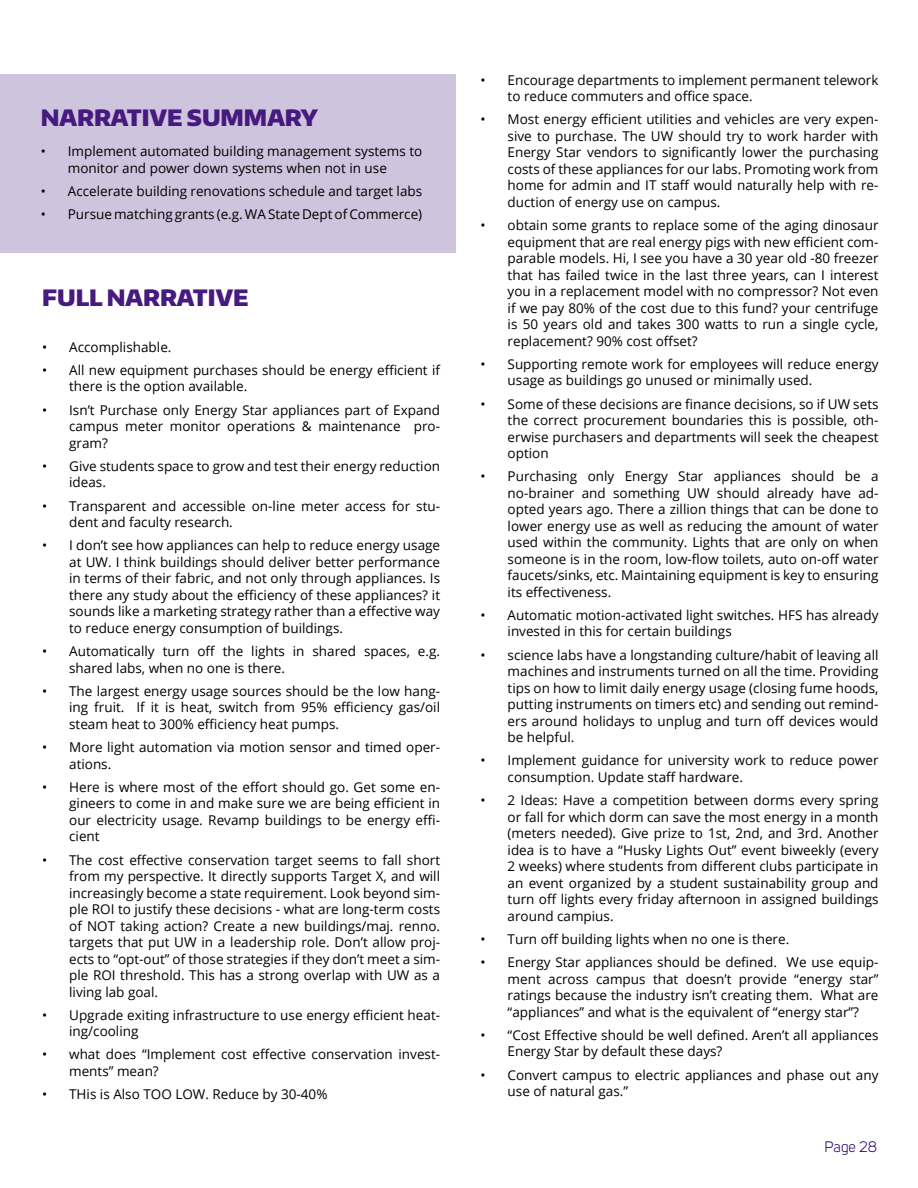
<style>
.page{position:relative;width:918px;height:1188px;background:#fff}
.page>*{position:absolute;margin:0;border:0;box-sizing:border-box;transform-origin:0 0}
.t1{font:900 22.5px "Encode Sans Normal";color:#461a7e}
.t2{font:15px "Uni Sans";color:#31006f}
.t3{font:13.5px/16.5px "Open Sans";color:#000}
</style>
<div class="page">
<div style="left:0;top:74px;width:455px;height:179px;background:#cfc4de"></div>
<h1 class="t1" style="left:41px;top:103px;width:279px">NARRATIVE SUMMARY</h1>
<p class="t3" style="left:68px;top:143px;width:356px;text-indent:-27px">• Implement automated building management systems to monitor and power down systems when not in use</p>
<p class="t3" style="left:41px;top:182px;width:383px">• Accelerate building renovations schedule and target labs</p>
<p class="t3" style="left:41px;top:206px;width:383px">• Pursue matching grants (e.g. WA State Dept of Commerce)</p>
<h1 class="t1" style="left:42px;top:283px;width:208px">FULL NARRATIVE</h1>
<p class="t3" style="left:42px;top:338px;width:131px">• Accomplishable.</p>
<p class="t3" style="left:69px;top:361px;width:372px;text-indent:-27px">• All new equipment purchases should be energy efficient if there is the option available.</p>
<p class="t3" style="left:69px;top:401px;width:372px;text-align:justify;text-indent:-27px">• Isn’t Purchase only Energy Star appliances part of Expand campus meter monitor operations &amp; maintenance pro&shy;gram?</p>
<p class="t3" style="left:69px;top:457px;width:372px;text-indent:-27px">• Give students space to grow and test their energy reduction ideas.</p>
<p class="t3" style="left:69px;top:497px;width:372px;text-indent:-27px">• Transparent and accessible on-line meter access for stu&shy;dent and faculty research.</p>
<p class="t3" style="left:69px;top:537px;width:372px;text-align:justify;text-indent:-27px">• I don’t see how appliances can help to reduce energy usage at UW. I think buildings should deliver better performance in terms of their fabric, and not only through appliances. Is there any study about the efficiency of these appliances? it sounds like a marketing strategy rather than a effective way to reduce energy consumption of buildings.</p>
<p class="t3" style="left:69px;top:643px;width:372px;text-indent:-27px">• Automatically turn off the lights in shared spaces, e.g. shared labs, when no one is there.</p>
<p class="t3" style="left:69px;top:682px;width:372px;text-align:justify;text-indent:-27px">• The largest energy usage sources should be the low hang&shy;ing fruit. If it is heat, switch from 95% efficiency gas/oil steam heat to 300% efficiency heat pumps.</p>
<p class="t3" style="left:69px;top:739px;width:372px;text-indent:-27px">• More light automation via motion sensor and timed oper&shy;ations.</p>
<p class="t3" style="left:69px;top:778px;width:372px;text-align:justify;text-indent:-27px">• Here is where most of the effort should go. Get some en&shy;gineers to come in and make sure we are being efficient in our electricity usage. Revamp buildings to be energy effi&shy;cient</p>
<p class="t3" style="left:69px;top:851px;width:372px;text-align:justify;text-indent:-27px">• The cost effective conservation target seems to fall short from my perspective. It directly supports Target X, and will increasingly become a state requirement. Look beyond sim&shy;ple ROI to justify these decisions - what are long-term costs of NOT taking action? Create a new buildings/maj. renno. targets that put UW in a leadership role. Don’t allow proj&shy;ects to “opt-out” of those strategies if they don’t meet a sim&shy;ple ROI threshold. This has a strong overlap with UW as a living lab goal.</p>
<p class="t3" style="left:69px;top:1006px;width:372px;text-indent:-27px">• Upgrade exiting infrastructure to use energy efficient heat&shy;ing/cooling</p>
<p class="t3" style="left:69px;top:1046px;width:372px;text-indent:-27px">• what does “Implement cost effective conservation invest&shy;ments” mean?</p>
<p class="t3" style="left:42px;top:1086px;width:287px">• THis is Also TOO LOW. Reduce by 30-40%</p>
<p class="t3" style="left:508px;top:71px;width:372px;text-indent:-27px">• Encourage departments to implement permanent telework to reduce commuters and office space.</p>
<p class="t3" style="left:508px;top:111px;width:372px;text-align:justify;text-indent:-27px">• Most energy efficient utilities and vehicles are very expen&shy;sive to purchase. The UW should try to work harder with Energy Star vendors to significantly lower the purchasing costs of these appliances for our labs. Promoting work from home for admin and IT staff would naturally help with re&shy;duction of energy use on campus.</p>
<p class="t3" style="left:508px;top:217px;width:372px;text-align:justify;text-indent:-27px">• obtain some grants to replace some of the aging dinosaur equipment that are real energy pigs with new efficient com&shy;parable models. Hi, I see you have a 30 year old -80 freezer that has failed twice in the last three years, can I interest you in a replacement model with no compressor? Not even if we pay 80% of the cost due to this fund? your centrifuge is 50 years old and takes 300 watts to run a single cycle, replacement? 90% cost offset?</p>
<p class="t3" style="left:508px;top:355px;width:372px;text-indent:-27px">• Supporting remote work for employees will reduce energy usage as buildings go unused or minimally used.</p>
<p class="t3" style="left:508px;top:395px;width:372px;text-align:justify;text-indent:-27px">• Some of these decisions are finance decisions, so if UW sets the correct procurement boundaries this is possible, oth&shy;erwise purchasers and departments will seek the cheapest option</p>
<p class="t3" style="left:508px;top:468px;width:372px;text-align:justify;text-indent:-27px">• Purchasing only Energy Star appliances should be a no-brainer and something UW should already have ad&shy;opted years ago. There a zillion things that can be done to lower energy use as well as reducing the amount of water used within the community. Lights that are only on when someone is in the room, low-flow toilets, auto on-off water faucets/sinks, etc. Maintaining equipment is key to ensuring its effectiveness.</p>
<p class="t3" style="left:508px;top:606px;width:372px;text-indent:-27px">• Automatic motion-activated light switches. HFS has already invested in this for certain buildings</p>
<p class="t3" style="left:508px;top:646px;width:372px;text-align:justify;text-indent:-27px">• science labs have a longstanding culture/habit of leaving all machines and instruments turned on all the time. Providing tips on how to limit daily energy usage (closing fume hoods, putting instruments on timers etc) and sending out remind&shy;ers around holidays to unplug and turn off devices would be helpful.</p>
<p class="t3" style="left:508px;top:752px;width:372px;text-indent:-27px">• Implement guidance for university work to reduce power consumption. Update staff hardware.</p>
<p class="t3" style="left:508px;top:792px;width:372px;text-align:justify;text-indent:-27px">• 2 Ideas: Have a competition between dorms every spring or fall for which dorm can save the most energy in a month (meters needed). Give prize to 1st, 2nd, and 3rd. Another idea is to have a “Husky Lights Out” event biweekly (every 2 weeks) where students from different clubs participate in an event organized by a student sustainability group and turn off lights every friday afternoon in assigned buildings around campius.</p>
<p class="t3" style="left:481px;top:930px;width:310px">• Turn off building lights when no one is there.</p>
<p class="t3" style="left:508px;top:954px;width:372px;text-align:justify;text-indent:-27px">• Energy Star appliances should be defined. We use equip&shy;ment across campus that doesn’t provide “energy star” ratings because the industry isn’t creating them. What are “appliances” and what is the equivalent of “energy star”?</p>
<p class="t3" style="left:508px;top:1026px;width:372px;text-indent:-27px">• “Cost Effective should be well defined. Aren’t all appliances<br>Energy Star by default these days?</p>
<p class="t3" style="left:508px;top:1066px;width:372px;text-indent:-27px">• Convert campus to electric appliances and phase out any use of natural gas.”</p>
<p class="t2" style="left:825px;top:1138px;width:54px">Page 28</p>
</div>
